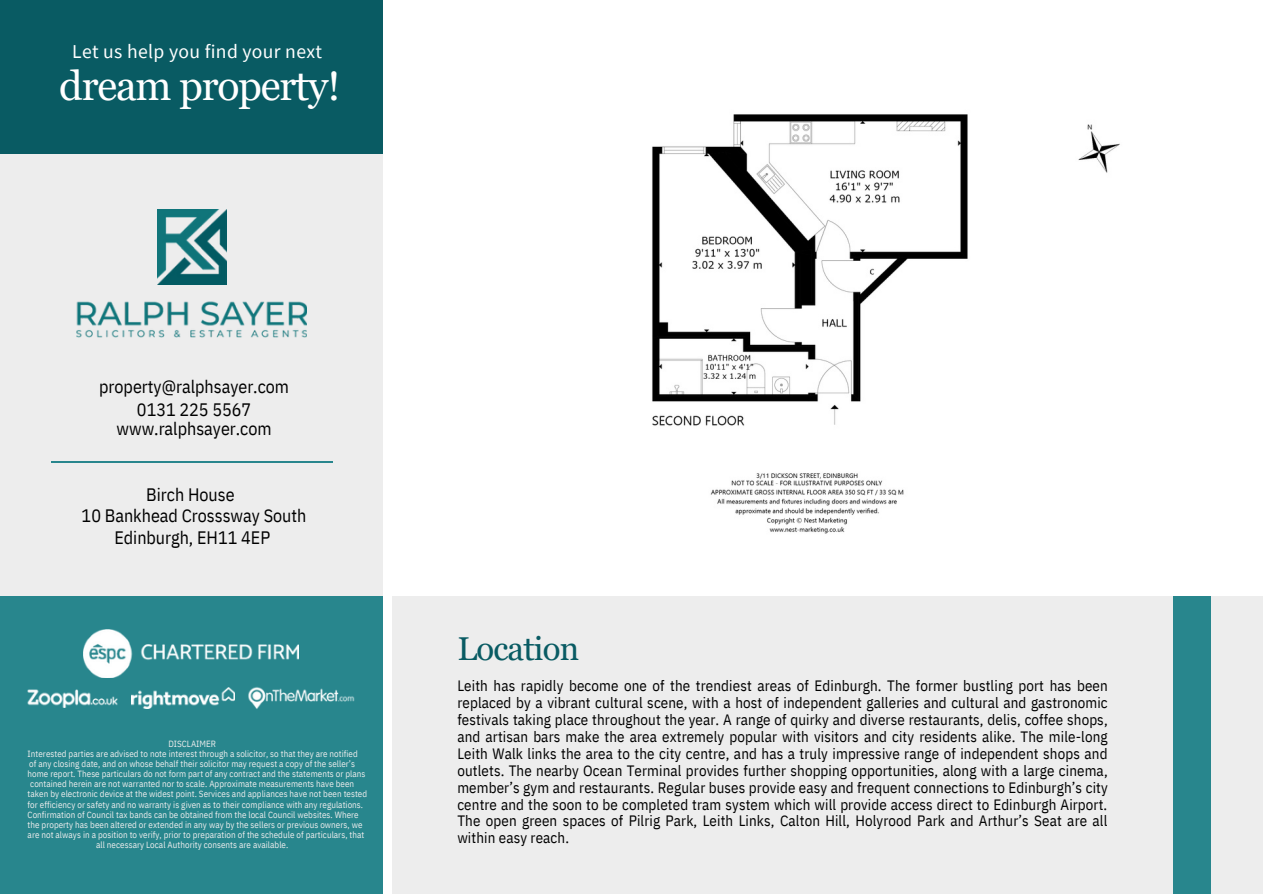
<style>
.page{position:relative;width:1263px;height:894px;background:#fff}
.page>*{position:absolute;margin:0;border:0;box-sizing:border-box;transform-origin:0 0}
.t1{font:40.95px "Georgia Pro";letter-spacing:-.025em;color:#fff}
.t2{font:33px "Georgia Pro";letter-spacing:-.025em;color:#095b63}
.t3{font:19.65px "Source Sans Pro";letter-spacing:.015em;color:#fff}
.t4{font:18px/22.5px "IBM Plex Sans Cond";color:#000;text-align:center}
.t5{font:15px/16.8px "IBM Plex Sans Cond";letter-spacing:.01em;color:#000;text-align:justify}
.t6{font:9px "IBM Plex Sans Cond";letter-spacing:.005em;color:#ededed}
</style>
<div class="page">
<div style="left:0;top:0;width:385px;height:893px;background:#ededed"></div>
<div style="left:0;top:596px;width:385px;height:297px;background:#28868d"></div>
<img style="left:158px;top:209px;width:68px;height:75px">
<img style="left:76px;top:301px;width:231px;height:37px">
<div style="left:0;top:0;width:383px;height:154px;background:#095b63"></div>
<hr style="left:52px;top:461px;width:281px;height:2px;background:#28868d">
<img style="left:84px;top:629px;width:215px;height:48px">
<img style="left:28px;top:689px;width:90px;height:18px">
<img style="left:131px;top:687px;width:104px;height:21px">
<img style="left:248px;top:687px;width:106px;height:22px">
<div style="left:383px;top:0;width:879px;height:893px;background:#fff"></div>
<div style="left:392px;top:595px;width:870px;height:298px;background:#ededed"></div>
<div style="left:1173px;top:595px;width:38px;height:298px;background:#28868d"></div>
<img style="left:652px;top:114px;width:468px;height:420px">
<p class="t3" style="left:72px;top:39px;width:251px">Let us help you find your next</p>
<p class="t1" style="left:59px;top:62px;width:283px">dream property!</p>
<p class="t4" style="left:99px;top:375px;width:191px">property@ralphsayer.com<br>0131 225 5567</p>
<p class="t4" style="left:117px;top:417px;width:157px">www.ralphsayer.com</p>
<p class="t4" style="left:146px;top:482px;width:90px">Birch House</p>
<p class="t4" style="left:82px;top:504px;width:226px;line-height:21.3px">10 Bankhead Crosssway South<br>Edinburgh, EH11 4EP</p>
<p class="t6" style="left:168px;top:737px;width:49px">DISCLAIMER</p>
<p class="t6" style="left:28px;top:747px;width:332px">Interested parties are advised to note interest through a solicitor, so that they are notified</p>
<p class="t6" style="left:29px;top:757px;width:327px">of any closing date, and on whose behalf their solicitor may request a copy of the seller’s</p>
<p class="t6" style="left:28px;top:767px;width:339px">home report. These particulars do not form part of any contract and the statements or plans</p>
<p class="t6" style="left:30px;top:777px;width:325px">contained herein are not warranted nor to scale. Approximate measurements have been</p>
<p class="t6" style="left:28px;top:788px;width:341px">taken by electronic device at the widest point. Services and appliances have not been tested</p>
<p class="t6" style="left:28px;top:798px;width:337px">for efficiency or safety and no warranty is given as to their compliance with any regulations.</p>
<p class="t6" style="left:28px;top:808px;width:333px">Confirmation of Council tax bands can be obtained from the local Council websites. Where</p>
<p class="t6" style="left:28px;top:818px;width:336px">the property has been altered or extended in any way by the sellers or previous owners, we</p>
<p class="t6" style="left:28px;top:828px;width:338px">are not always in a position to verify, prior to preparation of the schedule of particulars, that</p>
<p class="t6" style="left:96px;top:838px;width:194px">all necessary Local Authority consents are available.</p>
<p class="t2" style="left:457px;top:629px;width:123px">Location</p>
<p class="t5" style="left:457px;top:677px;width:652px">Leith has rapidly become one of the trendiest areas of Edinburgh. The former bustling port has been replaced by a vibrant cultural scene, with a host of independent galleries and cultural and gastronomic festivals taking place throughout the year. A range of quirky and diverse restaurants, delis, coffee shops, and artisan bars make the area extremely popular with visitors and city residents alike. The mile-long Leith Walk links the area to the city centre, and has a truly impressive range of independent shops and outlets. The nearby Ocean Terminal provides further shopping opportunities, along with a large cinema, member’s gym and restaurants. Regular buses provide easy and frequent connections to Edinburgh’s city centre and the soon to be completed tram system which will provide access direct to Edinburgh Airport.<br>The open green spaces of Pilrig Park, Leith Links, Calton Hill, Holyrood Park and Arthur’s Seat are all within easy reach.</p>
</div>
